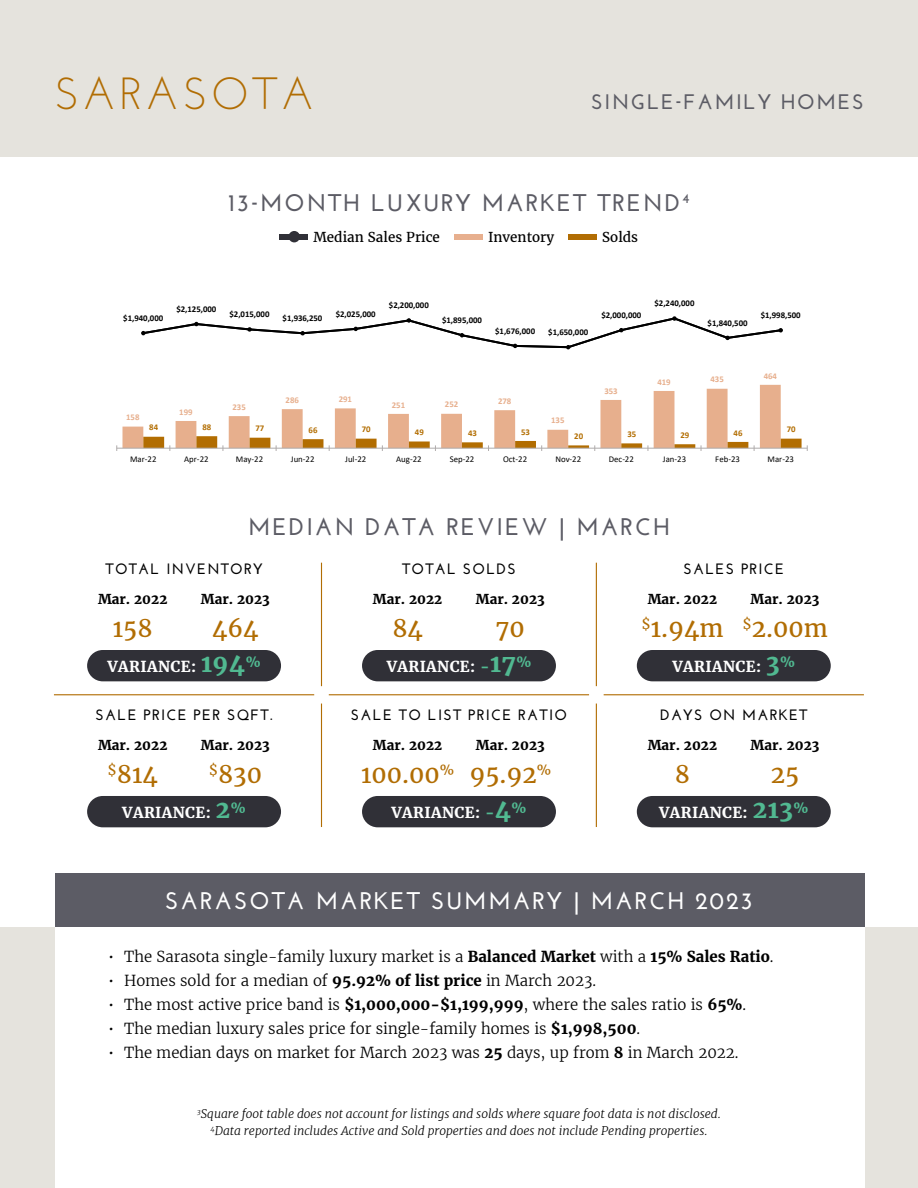
<style>
.page{position:relative;width:918px;height:1188px;background:#fff}
.page>*{position:absolute;margin:0;border:0;box-sizing:border-box;transform-origin:0 0}
.t1{font:45px "Josefin Sans";letter-spacing:.08em;color:#b16d03}
.t2{font:700 24px "Josefin Sans";letter-spacing:.08em;color:#5c5c65}
.t3{font:24px "Merriweather";color:#b16d03}
.t4{font:700 24px "Josefin Sans";letter-spacing:.08em;color:#fff}
.t5{font:700 21px "Josefin Sans";letter-spacing:.08em;color:#5c5c65}
.t6{font:300 15px "Merriweather";color:#000}
.t7{font:700 15px "Josefin Sans";letter-spacing:.08em;color:#000}
.t8{font:700 15px "Merriweather";letter-spacing:.025em;color:#fff}
.t9{font:700 13.5px "Merriweather";color:#000}
.t10{font:13.5px "Merriweather";color:#000}
.t11{font:italic 300 12px/16.5px "Merriweather";color:#000;text-align:center}
.t12{font:700 8.85px "Calibri";color:#000}
.t13{font:8.85px "Calibri";color:#000}
.t14{font:700 8.85px "Calibri";color:#e7af8d}
.t15{font:700 8.85px "Calibri";color:#b26d01}
.t16{font:700 8.7px "Calibri";color:#000}
.t17{font:700 8.7px "Calibri";color:#e7af8d}
.t18{font:700 8.7px "Calibri";color:#b26d01}
.s1{font-size:24px;color:#51b991}
.s2{color:#51b991}
.s3{font-weight:700}
</style>
<div class="page">
<div style="left:0;top:0;width:918px;height:158px;background:#e5e3dd"></div>
<div style="left:0;top:927px;width:918px;height:261px;background:#e5e3dd"></div>
<div style="left:55px;top:925px;width:810px;height:263px;background:#fff"></div>
<div style="left:55px;top:873px;width:810px;height:54px;background:#5c5c65"></div>
<hr style="left:54px;top:694px;width:260px;height:1px;background:#b16d03">
<hr style="left:321px;top:563px;width:1px;height:123px;background:#b16d03">
<hr style="left:321px;top:704px;width:1px;height:123px;background:#b16d03">
<hr style="left:596px;top:563px;width:1px;height:123px;background:#b16d03">
<hr style="left:596px;top:704px;width:1px;height:123px;background:#b16d03">
<hr style="left:329px;top:694px;width:260px;height:1px;background:#b16d03">
<hr style="left:604px;top:694px;width:260px;height:1px;background:#b16d03">
<div style="left:569px;top:234px;width:28px;height:6px;background:#b16d03"></div>
<div style="left:280px;top:234px;width:28px;height:6px;background:#303037"></div>
<div style="left:289px;top:231px;width:11px;height:11px;background:#303037;border-radius:50%"></div>
<div style="left:454px;top:234px;width:29px;height:6px;background:#e7af8e"></div>
<svg style="left:116px;top:316px;width:692px;height:135px"></svg>
<div style="left:87px;top:650px;width:194px;height:31px;background:#303037;border-radius:16px"></div>
<div style="left:362px;top:650px;width:194px;height:31px;background:#303037;border-radius:16px"></div>
<div style="left:637px;top:650px;width:194px;height:31px;background:#303037;border-radius:16px"></div>
<div style="left:637px;top:796px;width:194px;height:31px;background:#303037;border-radius:16px"></div>
<div style="left:362px;top:796px;width:194px;height:31px;background:#303037;border-radius:16px"></div>
<div style="left:87px;top:796px;width:194px;height:31px;background:#303037;border-radius:16px"></div>
<h1 class="t1" style="left:54px;top:65px;width:262px">SARASOTA</h1>
<h3 class="t5" style="left:591px;top:89px;width:274px">SINGLE-FAMILY HOMES</h3>
<h2 class="t2" style="left:228px;top:189px;width:463px">13-MONTH LUXURY MARKET TREND<sup>4</sup></h2>
<p class="t10" style="left:314px;top:228px;width:128px">Median Sales Price</p>
<p class="t10" style="left:488px;top:228px;width:68px">Inventory</p>
<p class="t10" style="left:602px;top:228px;width:37px">Solds</p>
<p class="t12" style="left:123px;top:312px;width:42px">$1,940,000</p>
<p class="t12" style="left:176px;top:303px;width:42px">$2,125,000</p>
<p class="t12" style="left:230px;top:308px;width:42px">$2,015,000</p>
<p class="t16" style="left:283px;top:312px;width:41px">$1,936,250</p>
<p class="t16" style="left:336px;top:308px;width:41px">$2,025,000</p>
<p class="t12" style="left:389px;top:299px;width:42px">$2,200,000</p>
<p class="t12" style="left:442px;top:314px;width:42px">$1,895,000</p>
<p class="t16" style="left:495px;top:325px;width:41px">$1,676,000</p>
<p class="t12" style="left:548px;top:326px;width:42px">$1,650,000</p>
<p class="t12" style="left:601px;top:309px;width:42px">$2,000,000</p>
<p class="t16" style="left:654px;top:297px;width:41px">$2,240,000</p>
<p class="t12" style="left:708px;top:316px;width:42px">$1,840,500</p>
<p class="t16" style="left:761px;top:309px;width:41px">$1,998,500</p>
<p class="t17" style="left:126px;top:411px;width:15px">158</p>
<p class="t17" style="left:179px;top:406px;width:15px">199</p>
<p class="t14" style="left:232px;top:401px;width:15px">235</p>
<p class="t14" style="left:286px;top:394px;width:15px">286</p>
<p class="t14" style="left:339px;top:393px;width:15px">291</p>
<p class="t14" style="left:392px;top:398px;width:15px">251</p>
<p class="t14" style="left:445px;top:398px;width:15px">252</p>
<p class="t14" style="left:498px;top:395px;width:15px">278</p>
<p class="t18" style="left:149px;top:421px;width:10px">84</p>
<p class="t15" style="left:202px;top:421px;width:10px">88</p>
<p class="t15" style="left:255px;top:422px;width:10px">77</p>
<p class="t15" style="left:309px;top:424px;width:10px">66</p>
<p class="t15" style="left:362px;top:423px;width:10px">70</p>
<p class="t15" style="left:415px;top:426px;width:10px">49</p>
<p class="t18" style="left:468px;top:427px;width:10px">43</p>
<p class="t15" style="left:521px;top:425px;width:10px">53</p>
<p class="t14" style="left:551px;top:414px;width:15px">135</p>
<p class="t14" style="left:604px;top:384px;width:15px">353</p>
<p class="t17" style="left:657px;top:376px;width:15px">419</p>
<p class="t14" style="left:711px;top:373px;width:15px">435</p>
<p class="t15" style="left:574px;top:430px;width:10px">20</p>
<p class="t15" style="left:627px;top:428px;width:10px">35</p>
<p class="t15" style="left:680px;top:429px;width:10px">29</p>
<p class="t15" style="left:734px;top:426px;width:10px">46</p>
<p class="t17" style="left:764px;top:369px;width:15px">464</p>
<p class="t15" style="left:787px;top:423px;width:10px">70</p>
<p class="t13" style="left:130px;top:453px;width:28px">Mar-22</p>
<p class="t13" style="left:184px;top:453px;width:26px">Apr-22</p>
<p class="t13" style="left:236px;top:453px;width:29px">May-22</p>
<p class="t13" style="left:291px;top:453px;width:25px">Jun-22</p>
<p class="t13" style="left:345px;top:453px;width:23px">Jul-22</p>
<p class="t13" style="left:396px;top:453px;width:27px">Aug-22</p>
<p class="t13" style="left:450px;top:453px;width:26px">Sep-22</p>
<p class="t13" style="left:503px;top:453px;width:26px">Oct-22</p>
<p class="t13" style="left:555px;top:453px;width:27px">Nov-22</p>
<p class="t13" style="left:609px;top:453px;width:27px">Dec-22</p>
<p class="t13" style="left:663px;top:453px;width:25px">Jan-23</p>
<p class="t13" style="left:715px;top:453px;width:26px">Feb-23</p>
<p class="t13" style="left:768px;top:453px;width:28px">Mar-23</p>
<h2 class="t2" style="left:248px;top:512px;width:423px">MEDIAN DATA REVIEW | MARCH</h2>
<p class="t7" style="left:106px;top:560px;width:159px">TOTAL INVENTORY</p>
<p class="t7" style="left:402px;top:560px;width:115px">TOTAL SOLDS</p>
<p class="t7" style="left:683px;top:560px;width:102px">SALES PRICE</p>
<p class="t9" style="left:98px;top:590px;width:71px">Mar. 2022</p>
<p class="t9" style="left:201px;top:590px;width:70px">Mar. 2023</p>
<p class="t9" style="left:373px;top:590px;width:71px">Mar. 2022</p>
<p class="t9" style="left:476px;top:590px;width:70px">Mar. 2023</p>
<p class="t9" style="left:648px;top:590px;width:71px">Mar. 2022</p>
<p class="t9" style="left:751px;top:590px;width:70px">Mar. 2023</p>
<h2 class="t3" style="left:113px;top:613px;width:41px">158</h2>
<h2 class="t3" style="left:212px;top:613px;width:48px">464</h2>
<h2 class="t3" style="left:392px;top:613px;width:32px">84</h2>
<h2 class="t3" style="left:496px;top:613px;width:30px">70</h2>
<h2 class="t3" style="left:641px;top:613px;width:188px"><sup>$</sup>1.94m <sup>$</sup>2.00m</h2>
<p class="t8" style="left:107px;top:657px;width:155px">VARIANCE: <span class="s1">194</span><sup>%</sup></p>
<p class="t8" style="left:387px;top:657px;width:146px">VARIANCE: <span class="s2">-</span><span class="s1">17</span><sup>%</sup></p>
<p class="t8" style="left:672px;top:657px;width:124px">VARIANCE: <span class="s1">3</span><sup>%</sup></p>
<p class="t7" style="left:96px;top:706px;width:178px">SALE PRICE PER SQFT.</p>
<p class="t7" style="left:351px;top:706px;width:218px">SALE TO LIST PRICE RATIO</p>
<p class="t7" style="left:660px;top:706px;width:149px">DAYS ON MARKET</p>
<p class="t9" style="left:98px;top:736px;width:71px">Mar. 2022</p>
<p class="t9" style="left:201px;top:736px;width:70px">Mar. 2023</p>
<p class="t9" style="left:373px;top:736px;width:71px">Mar. 2022</p>
<p class="t9" style="left:476px;top:736px;width:70px">Mar. 2023</p>
<p class="t9" style="left:648px;top:736px;width:71px">Mar. 2022</p>
<p class="t9" style="left:751px;top:736px;width:70px">Mar. 2023</p>
<h2 class="t3" style="left:108px;top:759px;width:52px"><sup>$</sup>814</h2>
<h2 class="t3" style="left:209px;top:759px;width:55px"><sup>$</sup>830</h2>
<p class="t8" style="left:122px;top:803px;width:125px">VARIANCE: <span class="s1">2</span><sup>%</sup></p>
<h2 class="t3" style="left:361px;top:759px;width:191px">100.00<sup>%</sup> 95.92<sup>%</sup></h2>
<p class="t8" style="left:391px;top:803px;width:137px">VARIANCE: <span class="s2">-</span><span class="s1">4</span><sup>%</sup></p>
<h2 class="t3" style="left:675px;top:759px;width:17px">8</h2>
<h2 class="t3" style="left:771px;top:759px;width:30px">25</h2>
<p class="t8" style="left:659px;top:803px;width:151px">VARIANCE: <span class="s1">213</span><sup>%</sup></p>
<h2 class="t4" style="left:165px;top:887px;width:589px">SARASOTA MARKET SUMMARY | MARCH 2023</h2>
<p class="t6" style="left:108px;top:947px;width:667px">• The Sarasota single-family luxury market is a <span class="s3">Balanced Market</span> with a <span class="s3">15% Sales Ratio</span>.</p>
<p class="t6" style="left:108px;top:971px;width:490px">• Homes sold for a median of <span class="s3">95.92% of list price</span> in March 2023.</p>
<p class="t6" style="left:108px;top:995px;width:640px">• The most active price band is <span class="s3">$1,000,000-$1,199,999</span>, where the sales ratio is <span class="s3">65%</span>.</p>
<p class="t6" style="left:108px;top:1019px;width:534px">• The median luxury sales price for single-family homes is <span class="s3">$1,998,500</span>.</p>
<p class="t6" style="left:108px;top:1043px;width:632px">• The median days on market for March 2023 was <span class="s3">25</span> days, up from <span class="s3">8</span> in March 2022.</p>
<p class="t11" style="left:197px;top:1106px;width:525px"><sup>3</sup>Square foot table does not account for listings and solds where square foot data is not disclosed.<br><sup>4</sup>Data reported includes Active and Sold properties and does not include Pending properties.</p>
</div>
